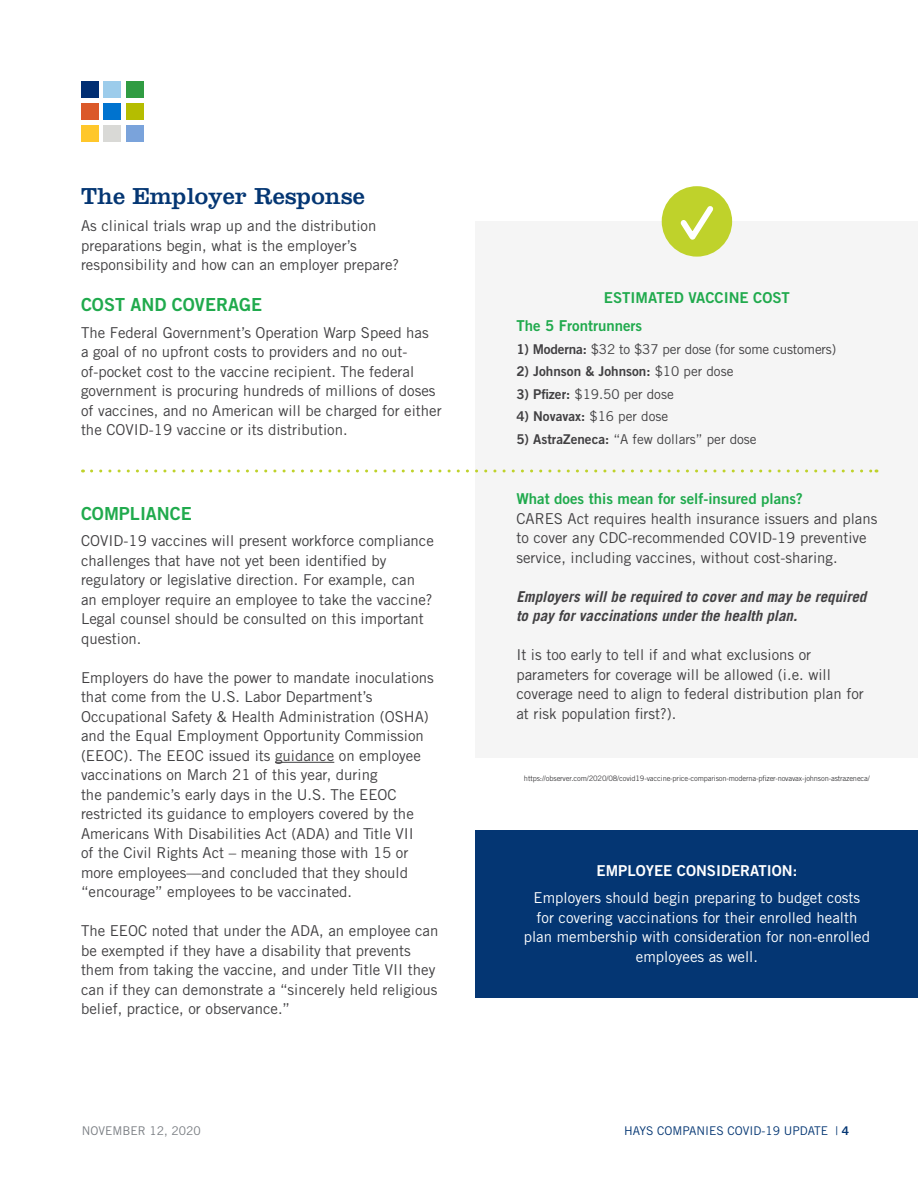
<style>
.page{position:relative;width:918px;height:1188px;background:#fff}
.page>*{position:absolute;margin:0;border:0;box-sizing:border-box;transform-origin:0 0}
.t1{font:24px "Clarendon LT Std";color:#043673}
.t2{font:18px "Trade Gothic LT Std Bd 2";color:#20aa4d}
.t3{font:15px/19.5px "Trade Gothic LT Std";color:#414042}
.t4{font:15px/19.5px "Trade Gothic LT Std";color:#fff;text-align:center}
.t5{font:italic 700 15px/19.5px "Trade Gothic LT Std";color:#414042}
.t6{font:15px/28.5px "Trade Gothic LT Std Bd 2";color:#20aa4d}
.t7{font:15px "Trade Gothic LT Std Bd 2";color:#fff}
.t8{font:13.5px "Trade Gothic LT Std";letter-spacing:-.01em;color:#414042}
.t9{font:13.5px "Trade Gothic LT Std Bd 2";color:#414042}
.t10{font:12px "Trade Gothic LT Std";color:#043673}
.t11{font:12px "Trade Gothic LT Std";color:#797d82}
.t12{font:7.5px "Trade Gothic LT Std";letter-spacing:-.02em;color:#414042}
.s1{font-family:"Trade Gothic LT Std Bd 2"}
.s2{font-family:"Trade Gothic LT Std"}
</style>
<div class="page">
<div style="left:81px;top:125px;width:17px;height:17px;background:#ffc72b"></div>
<div style="left:104px;top:125px;width:17px;height:17px;background:#d9d9d6"></div>
<div style="left:126px;top:125px;width:17px;height:17px;background:#7aa3db"></div>
<div style="left:81px;top:103px;width:17px;height:17px;background:#db5929"></div>
<div style="left:104px;top:103px;width:17px;height:17px;background:#0073cf"></div>
<div style="left:126px;top:103px;width:17px;height:17px;background:#b5bd00"></div>
<div style="left:81px;top:81px;width:17px;height:17px;background:#002e73"></div>
<div style="left:104px;top:81px;width:17px;height:17px;background:#9ccceb"></div>
<div style="left:126px;top:81px;width:17px;height:17px;background:#309c42"></div>
<hr style="left:275px;top:762px;width:59px;height:1px;background:#414042">
<div style="left:476px;top:221px;width:442px;height:537px;background:#f5f5f5"></div>
<div style="left:662px;top:186px;width:70px;height:71px;background:#bfd22b;border-radius:50%"></div>
<svg style="left:680px;top:206px;width:34px;height:34px"></svg>
<svg style="left:92px;top:470px;width:785px;height:2px"></svg>
<div style="left:476px;top:830px;width:442px;height:168px;background:#043673"></div>
<h1 class="t1" style="left:81px;top:182px;width:285px">The Employer Response</h1>
<p class="t3" style="left:81px;top:216px;width:320px">As clinical trials wrap up and the distribution preparations begin, what is the employer’s responsibility and how can an employer prepare?</p>
<p class="t2" style="left:81px;top:294px;width:183px">COST AND COVERAGE</p>
<p class="t3" style="left:81px;top:323px;width:362px">The Federal Government’s Operation Warp Speed has<br>a goal of no upfront costs to providers and no out&shy;of-pocket cost to the vaccine recipient. The federal government is procuring hundreds of millions of doses of vaccines, and no American will be charged for either the COVID-19 vaccine or its distribution.</p>
<p class="t2" style="left:81px;top:502px;width:112px">COMPLIANCE</p>
<p class="t3" style="left:81px;top:531px;width:354px">COVID-19 vaccines will present workforce compliance challenges that have not yet been identified by regulatory or legislative direction. For example, can an employer require an employee to take the vaccine?<br>Legal counsel should be consulted on this important question.</p>
<p class="t3" style="left:81px;top:668px;width:354px">Employers do have the power to mandate inoculations that come from the U.S. Labor Department’s Occupational Safety &amp; Health Administration (OSHA) and the Equal Employment Opportunity Commission (EEOC). The EEOC issued its guidance on employee vaccinations on March 21 of this year, during<br>the pandemic’s early days in the U.S. The EEOC restricted its guidance to employers covered by the Americans With Disabilities Act (ADA) and Title VII<br>of the Civil Rights Act – meaning those with 15 or more employees—and concluded that they should “encourage” employees to be vaccinated.</p>
<p class="t3" style="left:81px;top:921px;width:359px">The EEOC noted that under the ADA, an employee can be exempted if they have a disability that prevents them from taking the vaccine, and under Title VII they can if they can demonstrate a “sincerely held religious belief, practice, or observance.”</p>
<p class="t6" style="left:516px;top:283px;width:275px;text-indent:88px">ESTIMATED VACCINE COST<br>The 5 Frontrunners</p>
<p class="t8" style="left:516px;top:341px;width:321px"><span class="s1">1) Moderna:</span> $32 to $37 per dose (for some customers)</p>
<p class="t9" style="left:516px;top:363px;width:219px">2) Johnson &amp; Johnson: <span class="s2">$10 per dose</span></p>
<p class="t8" style="left:516px;top:386px;width:159px"><span class="s1">3) Pfizer:</span> $19.50 per dose</p>
<p class="t9" style="left:516px;top:408px;width:153px">4) Novavax: <span class="s2">$16 per dose</span></p>
<p class="t8" style="left:516px;top:431px;width:242px"><span class="s1">5) AstraZeneca:</span> “A few dollars” per dose</p>
<p class="t6" style="left:516px;top:484px;width:288px">What does this mean for self-insured plans?</p>
<p class="t3" style="left:516px;top:508px;width:363px">CARES Act requires health insurance issuers and plans to cover any CDC-recommended COVID-19 preventive service, including vaccines, without cost-sharing.</p>
<p class="t5" style="left:516px;top:587px;width:351px">Employers will be required to cover and may be required to pay for vaccinations under the health plan.</p>
<p class="t3" style="left:516px;top:645px;width:349px">It is too early to tell if and what exclusions or parameters for coverage will be allowed (i.e. will coverage need to align to federal distribution plan for at risk population first?).</p>
<p class="t12" style="left:524px;top:774px;width:347px">https://observer.com/2020/08/covid19-vaccine-price-comparison-moderna-pfizer-novavax-johnson-astrazeneca/</p>
<p class="t7" style="left:597px;top:862px;width:202px">EMPLOYEE CONSIDERATION:</p>
<p class="t4" style="left:524px;top:888px;width:348px">Employers should begin preparing to budget costs for covering vaccinations for their enrolled health plan membership with consideration for non-enrolled employees as well.</p>
<p class="t11" style="left:82px;top:1124px;width:120px">NOVEMBER 12, 2020</p>
<p class="t10" style="left:624px;top:1124px;width:226px">HAYS COMPANIES COVID-19 UPDATE | <span class="s1">4</span></p>
</div>
